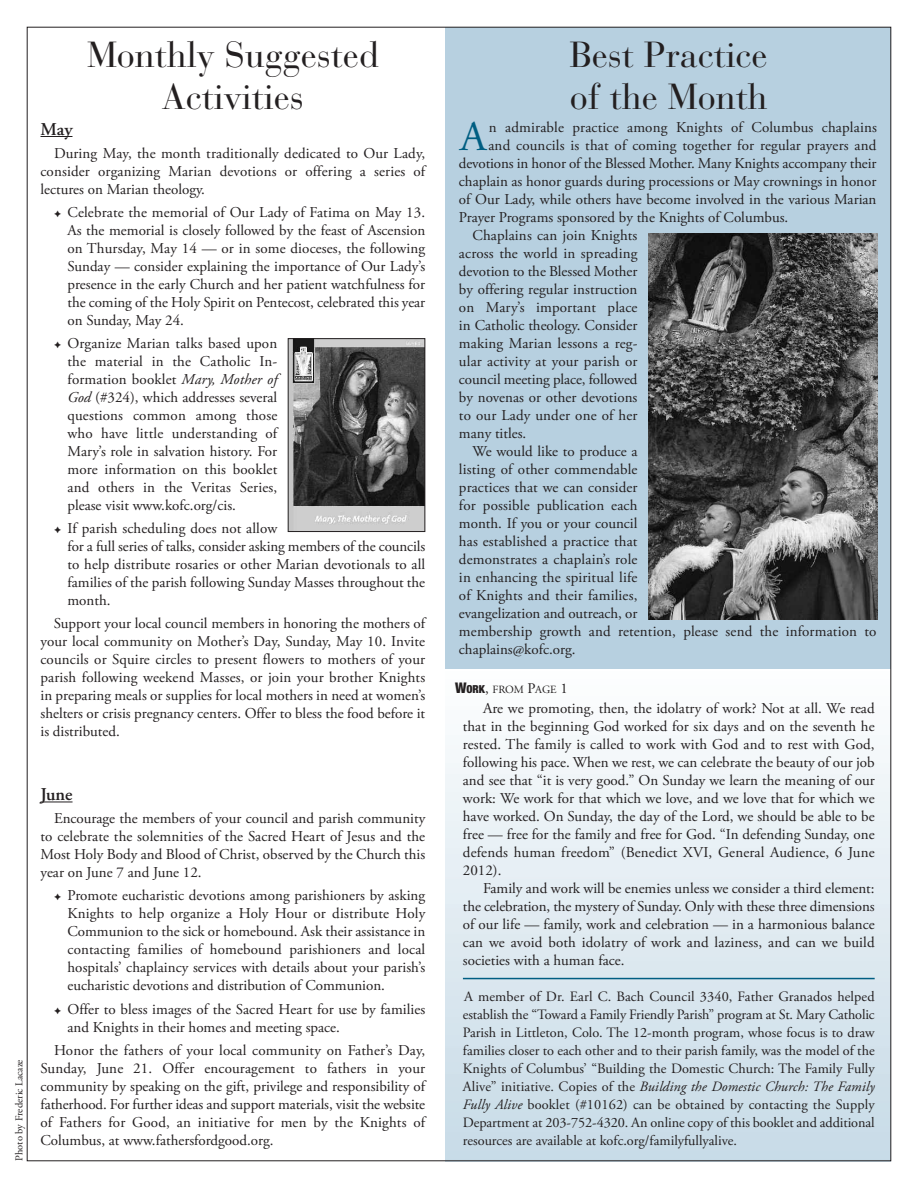
<style>
.page{position:relative;width:918px;height:1188px;background:#fff}
.page>*{position:absolute;margin:0;border:0;box-sizing:border-box;transform-origin:0 0}
.t1{font:42.3px "Adobe Garamond Pro";color:#005e82}
.t2{font:36px/42px "Bauer Bodoni";color:#231f20}
.t3{font:600 18px "Adobe Garamond Pro";color:#231f20}
.t4{font:15px/18px "Adobe Garamond Pro";color:#231f20;text-align:justify}
.t5{font:14.25px/18px "Adobe Garamond Pro";color:#231f20;text-align:justify}
.t6{font:10.95px "Adobe Garamond Pro";color:#231f20}
.t7{font:10.5px "Adobe Garamond Pro";color:#231f20}
.s1{font-style:italic}
.s2{font-family:"Helvetica Neue";font-weight:900;font-stretch:condensed;font-size:14.7px}
.s3{font-family:"Helvetica Neue";font-weight:900;font-stretch:condensed}
.s4{font-size:14.7px}
</style>
<div class="page">
<div style="left:446px;top:668px;width:445px;height:493px;background:linear-gradient(to bottom,#fdfefe,#c7dae6)"></div>
<div style="left:446px;top:27px;width:445px;height:641px;background:#b7d0e0"></div>
<hr style="left:40px;top:136px;width:32px;height:1px;background:#231f20">
<hr style="left:40px;top:802px;width:33px;height:1px;background:#231f20">
<img style="left:648px;top:234px;width:230px;height:385px">
<img style="left:290px;top:340px;width:133px;height:190px">
<div style="left:288px;top:338px;width:137px;height:194px;border:1px solid #231f20"></div>
<hr style="left:463px;top:978px;width:412px;height:1px;background:#005e82">
<h2 class="t2" style="left:87px;top:38px;width:293px;text-align:center">Monthly Suggested<br>Activities</h2>
<p class="t3" style="left:40px;top:122px;width:33px">May</p>
<p class="t4" style="left:40px;top:145px;width:386px;text-indent:14px">During May, the month traditionally dedicated to Our Lady, consider organizing Marian devotions or offering a series of lectures on Marian theology.</p>
<p class="t4" style="left:67px;top:204px;width:359px">Celebrate the memorial of Our Lady of Fatima on May 13.<br>As the memorial is closely followed by the feast of Ascension on Thursday, May 14 — or in some dioceses, the following Sunday — consider explaining the importance of Our Lady’s presence in the early Church and her patient watchfulness for the coming of the Holy Spirit on Pentecost, celebrated this year on Sunday, May 24.</p>
<p class="t4" style="left:67px;top:336px;width:211px">Organize Marian talks based upon the material in the Catholic In&shy;formation booklet <span class="s1">Mary, Mother of God</span> (#324), which addresses several questions common among those who have little understanding of Mary’s role in salvation history. For more information on this booklet and others in the Veritas Series, please visit www.kofc.org/cis.</p>
<p class="t4" style="left:67px;top:521px;width:359px;text-align:left">If parish scheduling does not allow<br>for a full series of talks, consider asking members of the councils to help distribute rosaries or other Marian devotionals to all families of the parish following Sunday Masses throughout the month.</p>
<p class="t4" style="left:40px;top:616px;width:386px;text-indent:14px">Support your local council members in honoring the mothers of your local community on Mother’s Day, Sunday, May 10. Invite councils or Squire circles to present flowers to mothers of your parish following weekend Masses, or join your brother Knights in preparing meals or supplies for local mothers in need at women’s shelters or crisis pregnancy centers. Offer to bless the food before it is distributed.</p>
<p class="t7" style="left:15px;top:1161px;width:103px;rotate:-90deg">Photo by Frederic Lacaze</p>
<p class="t3" style="left:40px;top:787px;width:34px">June</p>
<p class="t4" style="left:41px;top:811px;width:386px;text-indent:13px">Encourage the members of your council and parish community to celebrate the solemnities of the Sacred Heart of Jesus and the Most Holy Body and Blood of Christ, observed by the Church this year on June 7 and June 12.</p>
<p class="t4" style="left:68px;top:888px;width:359px">Promote eucharistic devotions among parishioners by asking Knights to help organize a Holy Hour or distribute Holy Communion to the sick or homebound. Ask their assistance in contacting families of homebound parishioners and local hospitals’ chaplaincy services with details about your parish’s eucharistic devotions and distribution of Communion.</p>
<p class="t4" style="left:68px;top:1001px;width:359px">Offer to bless images of the Sacred Heart for use by families and Knights in their homes and meeting space.</p>
<p class="t4" style="left:40px;top:1042px;width:386px;text-indent:14px">Honor the fathers of your local community on Father’s Day, Sunday, June 21. Offer encouragement to fathers in your community by speaking on the gift, privilege and responsibility of fatherhood. For further ideas and support materials, visit the website of Fathers for Good, an initiative for men by the Knights of Columbus, at www.fathersfordgood.org.</p>
<h2 class="t2" style="left:570px;top:38px;width:199px">Best Practice of the Month</h2>
<h1 class="t1" style="left:460px;top:120px;width:28px">A</h1>
<p class="t4" style="left:489px;top:120px;width:389px">n admirable practice among Knights of Columbus chaplains</p>
<p class="t4" style="left:488px;top:138px;width:390px">and councils is that of coming together for regular prayers and</p>
<p class="t4" style="left:459px;top:156px;width:419px">devotions in honor of the Blessed Mother. Many Knights accompany their</p>
<p class="t4" style="left:459px;top:174px;width:419px">chaplain as honor guards during processions or May crownings in honor</p>
<p class="t4" style="left:459px;top:192px;width:419px">of Our Lady, while others have become involved in the various Marian</p>
<p class="t4" style="left:459px;top:210px;width:331px">Prayer Programs sponsored by the Knights of Columbus.</p>
<p class="t4" style="left:472px;top:228px;width:166px">Chaplains can join Knights</p>
<p class="t4" style="left:459px;top:246px;width:180px">across the world in spreading</p>
<p class="t4" style="left:459px;top:264px;width:180px">devotion to the Blessed Mother</p>
<p class="t4" style="left:459px;top:282px;width:180px">by offering regular instruction</p>
<p class="t4" style="left:459px;top:300px;width:180px">on Mary’s important place</p>
<p class="t4" style="left:459px;top:318px;width:180px">in Catholic theology. Consider</p>
<p class="t4" style="left:459px;top:336px;width:180px">making Marian lessons a reg-</p>
<p class="t4" style="left:459px;top:354px;width:180px">ular activity at your parish or</p>
<p class="t4" style="left:459px;top:372px;width:180px">council meeting place, followed</p>
<p class="t4" style="left:459px;top:390px;width:180px">by novenas or other devotions</p>
<p class="t4" style="left:459px;top:408px;width:180px">to our Lady under one of her</p>
<p class="t4" style="left:459px;top:426px;width:69px">many titles.</p>
<p class="t4" style="left:472px;top:444px;width:167px">We would like to produce a</p>
<p class="t4" style="left:459px;top:462px;width:180px">listing of other commendable</p>
<p class="t4" style="left:459px;top:480px;width:180px">practices that we can consider</p>
<p class="t4" style="left:459px;top:498px;width:180px">for possible publication each</p>
<p class="t4" style="left:459px;top:516px;width:180px">month. If you or your council</p>
<p class="t4" style="left:459px;top:534px;width:180px">has established a practice that</p>
<p class="t4" style="left:459px;top:552px;width:180px">demonstrates a chaplain’s role</p>
<p class="t4" style="left:459px;top:570px;width:180px">in enhancing the spiritual life</p>
<p class="t4" style="left:459px;top:588px;width:180px">of Knights and their families,</p>
<p class="t4" style="left:459px;top:606px;width:180px">evangelization and outreach, or</p>
<p class="t4" style="left:459px;top:624px;width:419px">membership growth and retention, please send the information to</p>
<p class="t4" style="left:459px;top:642px;width:118px">chaplains@kofc.org.</p>
<p class="t6" style="left:455px;top:685px;width:114px"><span class="s2">W</span><span class="s3">ORK</span><span class="s4">,</span> FROM <span class="s4">P</span>AGE <span class="s4">1</span></p>
<p class="t4" style="left:463px;top:701px;width:413px;text-indent:20px">Are we promoting, then, the idolatry of work? Not at all. We read that in the beginning God worked for six days and on the seventh he rested. The family is called to work with God and to rest with God, following his pace. When we rest, we can celebrate the beauty of our job and see that “it is very good.” On Sunday we learn the meaning of our work: We work for that which we love, and we love that for which we have worked. On Sunday, the day of the Lord, we should be able to be free — free for the family and free for God. “In defending Sunday, one defends human freedom” (Benedict XVI, General Audience, 6 June 2012).</p>
<p class="t4" style="left:463px;top:881px;width:413px;text-indent:20px">Family and work will be enemies unless we consider a third element: the celebration, the mystery of Sunday. Only with these three dimensions of our life — family, work and celebration — in a harmonious balance can we avoid both idolatry of work and laziness, and can we build societies with a human face.</p>
<p class="t5" style="left:463px;top:988px;width:413px">A member of Dr. Earl C. Bach Council 3340, Father Granados helped establish the “Toward a Family Friendly Parish” program at St. Mary Catholic Parish in Littleton, Colo. The 12-month program, whose focus is to draw families closer to each other and to their parish family, was the model of the Knights of Columbus’ “Building the Domestic Church: The Family Fully Alive” initiative. Copies of the <span class="s1">Building the Domestic Church: The Family Fully Alive</span> booklet (#10162) can be obtained by contacting the Supply Department at 203-752-4320. An online copy of this booklet and additional resources are available at kofc.org/familyfullyalive.</p>
</div>
